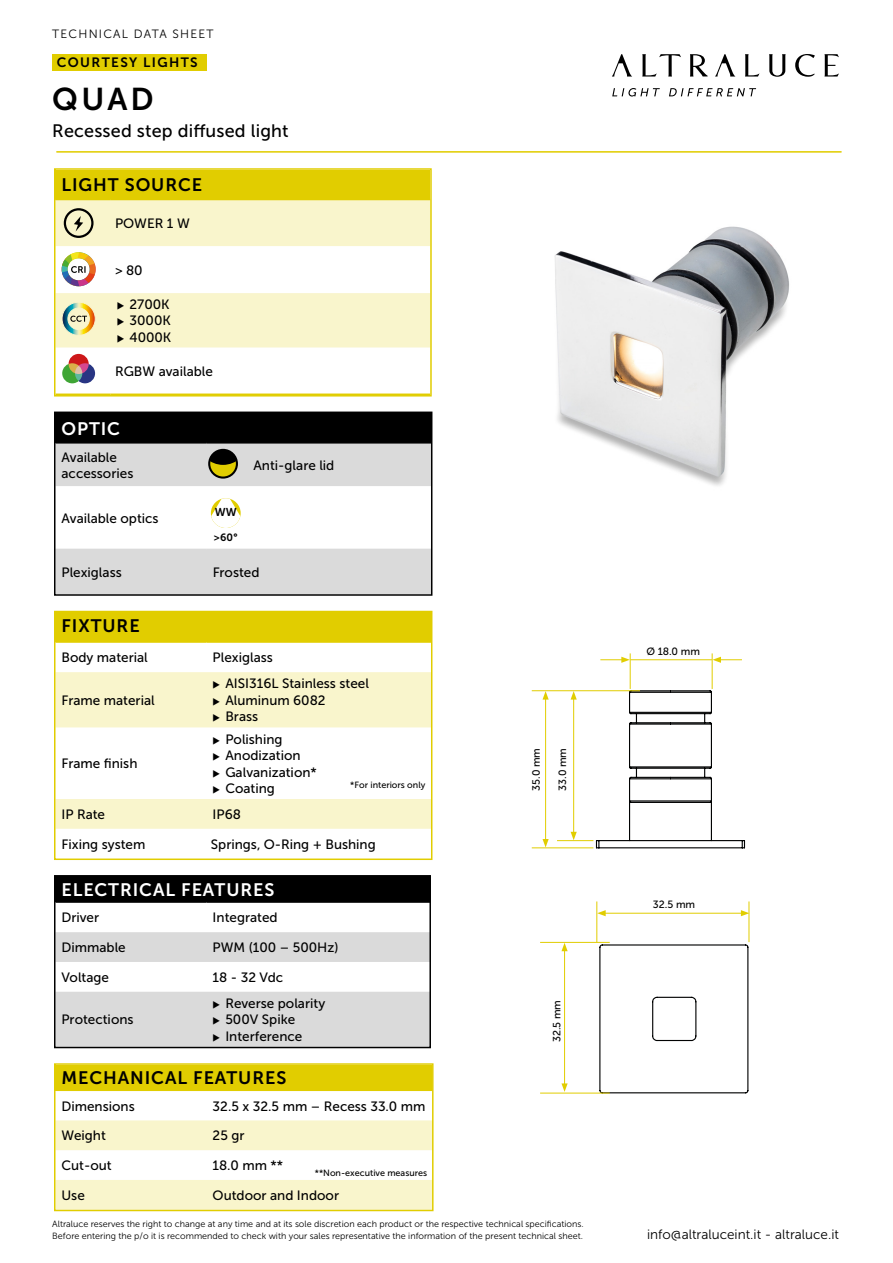
<style>
.page{position:relative;width:893px;height:1263px;background:#fff}
.page>*{position:absolute;margin:0;border:0;box-sizing:border-box;transform-origin:0 0}
.t1{font:31.35px "Museo Sans 700";color:#000}
.t2{font:18px "Museo Sans 700";letter-spacing:.05em;color:#000}
.t3{font:18px "Museo Sans 500";letter-spacing:.01em;color:#000}
.t4{font:18px "Museo Sans 700";letter-spacing:.05em;color:#fff}
.t5{font:13.5px/16.5px "Museo Sans 500";color:#000}
.t6{font:13.5px "Museo Sans 300";color:#000}
.t7{font:13.5px "Museo Sans 700";letter-spacing:.1em;color:#000}
.t8{font:12px "Museo Sans 300";letter-spacing:.1em;color:#000}
.t9{font:11.4px "Museo Sans 700";color:#000}
.t10{font:10.5px "Museo Sans 500";color:#000}
.t11{font:10.5px "Museo Sans 700";color:#000}
.t12{font:9px "Museo Sans 300";color:#000}
.t13{font:9px "Museo Sans 500";color:#000}
</style>
<div class="page">
<hr style="left:56px;top:151px;width:785px;height:2px;background:#e1cd00">
<div style="left:52px;top:54px;width:154px;height:16px;background:#e1cd00"></div>
<div style="left:56px;top:612px;width:375px;height:30px;background:#e1cd00"></div>
<svg style="left:57px;top:672px;width:372px;height:157px;fill:#f9f5cc"></svg>
<hr style="left:56px;top:641px;width:151px;height:2px;background:#e1cd00">
<hr style="left:207px;top:641px;width:224px;height:2px;background:#e1cd00">
<div style="left:54px;top:611px;width:378px;height:249px;border:2px solid #e1cd00"></div>
<div style="left:56px;top:876px;width:375px;height:26px;background:#000"></div>
<hr style="left:56px;top:901px;width:151px;height:2px;background:#000">
<hr style="left:207px;top:901px;width:224px;height:2px;background:#000">
<div style="left:54px;top:875px;width:377px;height:173px;border:2px solid #000"></div>
<div style="left:56px;top:1065px;width:376px;height:25px;background:#e1cd00"></div>
<svg style="left:57px;top:1120px;width:374px;height:88px"></svg>
<hr style="left:56px;top:1089px;width:151px;height:2px;background:#e1cd00">
<hr style="left:207px;top:1089px;width:225px;height:2px;background:#e1cd00">
<div style="left:54px;top:1063px;width:380px;height:148px;border:2px solid #e1cd00"></div>
<svg style="left:690px;top:54px;width:18px;height:23px"></svg>
<svg style="left:642px;top:54px;width:39px;height:23px"></svg>
<svg style="left:612px;top:54px;width:20px;height:23px"></svg>
<svg style="left:745px;top:54px;width:14px;height:23px"></svg>
<svg style="left:795px;top:54px;width:20px;height:23px"></svg>
<svg style="left:824px;top:54px;width:15px;height:23px"></svg>
<svg style="left:715px;top:54px;width:20px;height:23px"></svg>
<svg style="left:769px;top:54px;width:17px;height:23px"></svg>
<svg style="left:612px;top:88px;width:144px;height:9px"></svg>
<div style="left:56px;top:170px;width:374px;height:29px;background:#e1cd00"></div>
<div style="left:57px;top:200px;width:372px;height:147px;background:#f9f5cc"></div>
<hr style="left:56px;top:199px;width:55px;height:1px;background:#e1cd00">
<hr style="left:111px;top:199px;width:319px;height:1px;background:#e1cd00">
<div style="left:54px;top:168px;width:378px;height:228px;border:2px solid #e1cd00"></div>
<svg style="left:56px;top:246px;width:374px;height:47px"></svg>
<svg style="left:61px;top:301px;width:35px;height:35px"></svg>
<div style="left:64px;top:208px;width:30px;height:30px;border:2px solid #000;border-radius:50%"></div>
<svg style="left:74px;top:216px;width:9px;height:16px"></svg>
<div style="left:69px;top:354px;width:20px;height:20px;background:#cd1719;border-radius:50%"></div>
<svg style="left:75px;top:363px;width:20px;height:20px"></svg>
<svg style="left:62px;top:363px;width:20px;height:20px"></svg>
<div style="left:56px;top:413px;width:375px;height:30px;background:#000"></div>
<svg style="left:57px;top:444px;width:372px;height:149px;fill:#dadada"></svg>
<hr style="left:56px;top:549px;width:151px;height:1px;background:#dadada">
<hr style="left:207px;top:549px;width:224px;height:1px;background:#dadada">
<hr style="left:56px;top:442px;width:151px;height:2px;background:#000">
<hr style="left:207px;top:442px;width:224px;height:2px;background:#000">
<div style="left:54px;top:412px;width:378px;height:184px;border:2px solid #000"></div>
<svg style="left:211px;top:498px;width:30px;height:30px"></svg>
<div style="left:209px;top:450px;width:28px;height:28px;background:#e1cd00;border-radius:50%"></div>
<svg style="left:209px;top:450px;width:28px;height:15px"></svg>
<div style="left:208px;top:449px;width:30px;height:30px;border:2px solid #000;border-radius:50%"></div>
<img style="left:554px;top:226px;width:235px;height:260px">
<svg style="left:598px;top:944px;width:151px;height:150px"></svg>
<svg style="left:595px;top:690px;width:151px;height:159px"></svg>
<hr style="left:541px;top:1093px;width:68px;height:1px;background:#e1cd00">
<hr style="left:541px;top:942px;width:68px;height:1px;background:#e1cd00">
<hr style="left:596px;top:902px;width:1px;height:40px;background:#e1cd00">
<hr style="left:749px;top:902px;width:1px;height:40px;background:#e1cd00">
<hr style="left:564px;top:949px;width:1px;height:137px;background:#e1cd00">
<svg style="left:561px;top:1083px;width:7px;height:9px"></svg>
<svg style="left:561px;top:943px;width:7px;height:8px"></svg>
<hr style="left:603px;top:913px;width:140px;height:1px;background:#e1cd00">
<svg style="left:741px;top:910px;width:8px;height:6px"></svg>
<svg style="left:597px;top:910px;width:9px;height:6px"></svg>
<hr style="left:630px;top:654px;width:1px;height:34px;background:#e1cd00">
<hr style="left:712px;top:654px;width:1px;height:34px;background:#e1cd00">
<hr style="left:631px;top:659px;width:80px;height:1px;background:#e1cd00">
<svg style="left:601px;top:657px;width:29px;height:6px"></svg>
<svg style="left:712px;top:657px;width:29px;height:6px"></svg>
<hr style="left:532px;top:847px;width:61px;height:1px;background:#e1cd00">
<hr style="left:557px;top:840px;width:36px;height:1px;background:#e1cd00">
<hr style="left:532px;top:690px;width:107px;height:1px;background:#e1cd00">
<hr style="left:573px;top:697px;width:1px;height:137px;background:#e1cd00">
<svg style="left:571px;top:832px;width:6px;height:8px"></svg>
<svg style="left:571px;top:691px;width:6px;height:8px"></svg>
<hr style="left:545px;top:697px;width:1px;height:144px;background:#e1cd00">
<svg style="left:542px;top:839px;width:7px;height:8px"></svg>
<svg style="left:542px;top:691px;width:7px;height:8px"></svg>
<svg style="left:213px;top:681px;width:7px;height:8px"></svg>
<svg style="left:213px;top:698px;width:7px;height:7px"></svg>
<svg style="left:213px;top:714px;width:7px;height:8px"></svg>
<svg style="left:213px;top:736px;width:7px;height:8px"></svg>
<svg style="left:213px;top:753px;width:7px;height:7px"></svg>
<svg style="left:213px;top:769px;width:7px;height:8px"></svg>
<svg style="left:213px;top:786px;width:7px;height:7px"></svg>
<svg style="left:56px;top:932px;width:375px;height:115px"></svg>
<svg style="left:117px;top:302px;width:7px;height:8px"></svg>
<svg style="left:117px;top:318px;width:7px;height:8px"></svg>
<svg style="left:117px;top:334px;width:7px;height:8px"></svg>
<p class="t8" style="left:52px;top:28px;width:163px">TECHNICAL DATA SHEET</p>
<p class="t7" style="left:57px;top:55px;width:142px">COURTESY LIGHTS</p>
<p class="t1" style="left:52px;top:81px;width:103px">QUAD</p>
<p class="t3" style="left:52px;top:121px;width:238px">Recessed step diffused light</p>
<p class="t2" style="left:62px;top:175px;width:142px">LIGHT SOURCE</p>
<p class="t5" style="left:115px;top:215px;width:76px">POWER 1 W</p>
<p class="t5" style="left:115px;top:262px;width:29px">&gt; 80</p>
<p class="t5" style="left:129px;top:296px;width:42px">2700K</p>
<p class="t5" style="left:129px;top:312px;width:43px">3000K</p>
<p class="t5" style="left:129px;top:329px;width:43px">4000K</p>
<p class="t5" style="left:115px;top:363px;width:99px">RGBW available</p>
<p class="t4" style="left:62px;top:418px;width:60px">OPTIC</p>
<p class="t5" style="left:62px;top:449px;width:73px">Available accessories</p>
<p class="t5" style="left:253px;top:457px;width:82px">Anti-glare lid</p>
<p class="t5" style="left:62px;top:510px;width:99px">Available optics</p>
<p class="t9" style="left:215px;top:505px;width:23px">WW</p>
<p class="t11" style="left:214px;top:531px;width:25px">&gt;60°</p>
<p class="t5" style="left:62px;top:564px;width:62px">Plexiglass</p>
<p class="t5" style="left:213px;top:564px;width:48px">Frosted</p>
<p class="t2" style="left:62px;top:615px;width:80px">FIXTURE</p>
<p class="t5" style="left:61px;top:649px;width:88px">Body material</p>
<p class="t5" style="left:213px;top:649px;width:62px">Plexiglass</p>
<p class="t5" style="left:61px;top:692px;width:95px">Frame material</p>
<p class="t5" style="left:225px;top:675px;width:145px">AISI316L Stainless steel</p>
<p class="t5" style="left:225px;top:692px;width:102px">Aluminum 6082</p>
<p class="t5" style="left:225px;top:708px;width:34px">Brass</p>
<p class="t5" style="left:61px;top:755px;width:78px">Frame finish</p>
<p class="t5" style="left:225px;top:731px;width:59px">Polishing</p>
<p class="t5" style="left:225px;top:747px;width:77px">Anodization</p>
<p class="t5" style="left:225px;top:764px;width:93px">Galvanization*</p>
<p class="t5" style="left:225px;top:780px;width:51px">Coating</p>
<p class="t13" style="left:350px;top:780px;width:77px">*For interiors only</p>
<p class="t5" style="left:61px;top:806px;width:45px">IP Rate</p>
<p class="t5" style="left:213px;top:806px;width:30px">IP68</p>
<p class="t5" style="left:62px;top:836px;width:85px">Fixing system</p>
<p class="t5" style="left:211px;top:836px;width:166px">Springs, O-Ring + Bushing</p>
<p class="t4" style="left:62px;top:880px;width:214px">ELECTRICAL FEATURES</p>
<p class="t5" style="left:61px;top:909px;width:39px">Driver</p>
<p class="t5" style="left:213px;top:909px;width:66px">Integrated</p>
<p class="t5" style="left:61px;top:939px;width:66px">Dimmable</p>
<p class="t5" style="left:213px;top:939px;width:127px">PWM (100 – 500Hz)</p>
<p class="t5" style="left:61px;top:969px;width:49px">Voltage</p>
<p class="t5" style="left:213px;top:969px;width:72px">18 - 32 Vdc</p>
<p class="t5" style="left:61px;top:1011px;width:74px">Protections</p>
<p class="t5" style="left:225px;top:995px;width:101px">Reverse polarity</p>
<p class="t5" style="left:225px;top:1011px;width:71px">500V Spike</p>
<p class="t5" style="left:225px;top:1028px;width:79px">Interference</p>
<p class="t2" style="left:62px;top:1068px;width:226px">MECHANICAL FEATURES</p>
<p class="t5" style="left:61px;top:1098px;width:75px">Dimensions</p>
<p class="t5" style="left:213px;top:1098px;width:214px">32.5 x 32.5 mm – Recess 33.0 mm</p>
<p class="t5" style="left:61px;top:1127px;width:46px">Weight</p>
<p class="t5" style="left:213px;top:1127px;width:33px">25 gr</p>
<p class="t5" style="left:61px;top:1157px;width:52px">Cut-out</p>
<p class="t5" style="left:213px;top:1157px;width:72px">18.0 mm **</p>
<p class="t5" style="left:61px;top:1187px;width:25px">Use</p>
<p class="t5" style="left:213px;top:1187px;width:128px">Outdoor and Indoor</p>
<p class="t13" style="left:315px;top:1167px;width:114px">**Non-executive measures</p>
<p class="t10" style="left:530px;top:791px;width:44px;rotate:-90deg">35.0 mm</p>
<p class="t10" style="left:557px;top:791px;width:44px;rotate:-90deg">33.0 mm</p>
<p class="t10" style="left:551px;top:1042px;width:44px;rotate:-90deg">32.5 mm</p>
<p class="t12" style="left:52px;top:1219px;width:533px">Altraluce reserves the right to change at any time and at its sole discretion each product or the respective technical specifications.</p>
<p class="t12" style="left:52px;top:1231px;width:532px">Before entering the p/o it is recommended to check with your sales representative the information of the present technical sheet.</p>
<p class="t10" style="left:646px;top:645px;width:55px">Ø 18.0 mm</p>
<p class="t10" style="left:653px;top:898px;width:44px">32.5 mm</p>
<p class="t6" style="left:647px;top:1227px;width:193px">info@altraluceint.it - altraluce.it</p>
</div>
